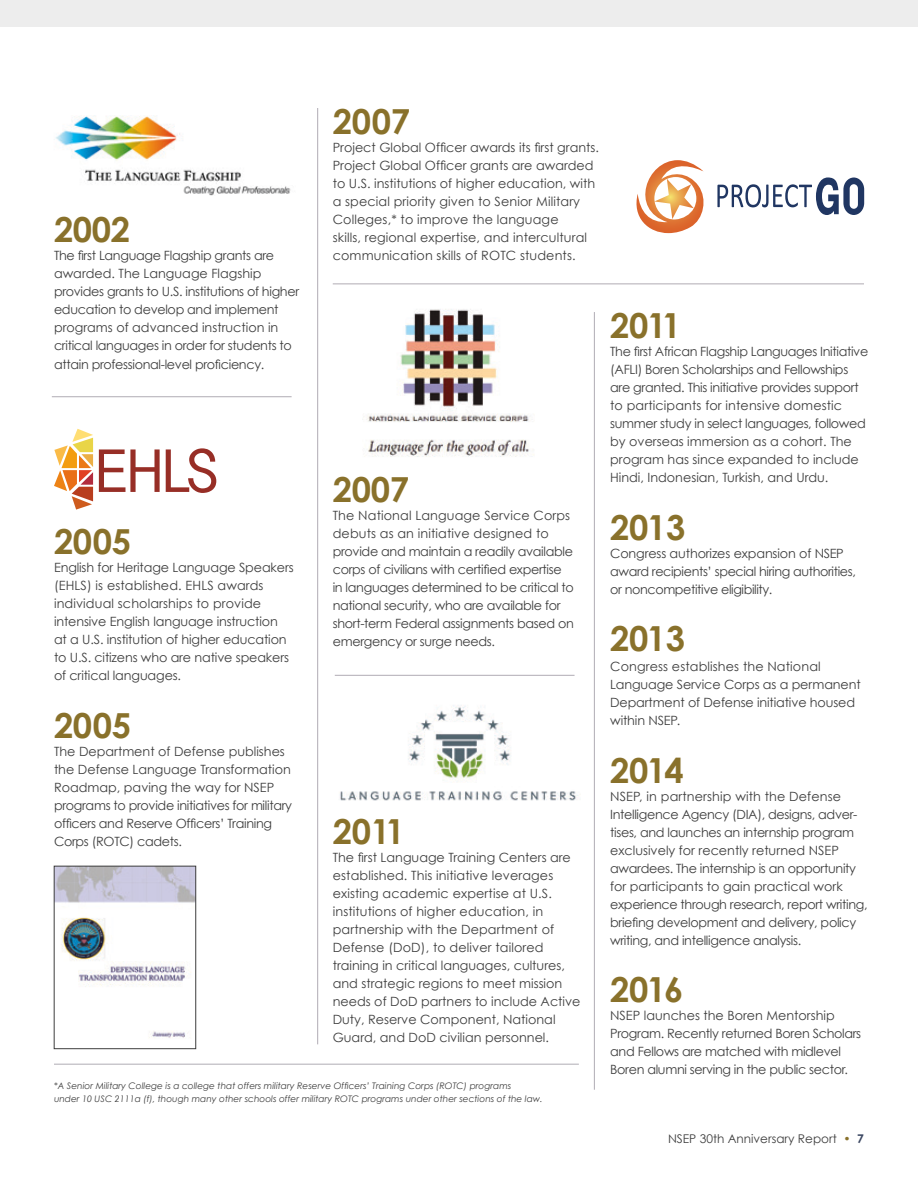
<style>
.page{position:relative;width:918px;height:1188px;background:#fff}
.page>*{position:absolute;margin:0;border:0;box-sizing:border-box;transform-origin:0 0}
.t1{font:700 34.5px "Century Gothic";letter-spacing:-.01em;color:#89712b}
.t2{font:12.75px/18px "Century Gothic";letter-spacing:-.01em;color:#3d3d3d}
.t3{font:12.75px/18px "Century Gothic";letter-spacing:.01em;color:#3d3d3d}
.t4{font:12.75px/18px "Century Gothic";letter-spacing:-.03em;color:#3d3d3d}
.t5{font:12px "Century Gothic";color:#3d3d3d}
.t6{font:italic 9px/13.5px "Century Gothic";color:#3d3d3d}
.s1{font-style:normal}
.s2{color:#89712b}
.s3{font-weight:700;color:#3a4661}
</style>
<div class="page">
<div style="left:0;top:0;width:918px;height:27px;background:#ededed"></div>
<hr style="left:317px;top:108px;width:1px;height:936px;background:#b0acb4">
<hr style="left:594px;top:312px;width:1px;height:778px;background:#b0acb4">
<img style="left:55px;top:115px;width:236px;height:80px">
<svg style="left:54px;top:429px;width:106px;height:81px"></svg>
<svg style="left:166px;top:448px;width:50px;height:45px"></svg>
<hr style="left:52px;top:396px;width:240px;height:1px;background:#b0acb4">
<svg style="left:636px;top:160px;width:68px;height:73px"></svg>
<svg style="left:717px;top:177px;width:147px;height:38px"></svg>
<hr style="left:333px;top:284px;width:531px;height:1px;background:#b0acb4">
<img style="left:366px;top:309px;width:168px;height:148px">
<img style="left:340px;top:705px;width:238px;height:96px">
<hr style="left:335px;top:675px;width:240px;height:1px;background:#b0acb4">
<hr style="left:54px;top:1064px;width:525px;height:1px;background:#b0acb4">
<img style="left:56px;top:868px;width:138px;height:170px">
<div style="left:54px;top:866px;width:142px;height:183px;border:1px solid #3d3d3d"></div>
<h1 class="t1" style="left:54px;top:208px;width:78px">2002</h1>
<p class="t2" style="left:54px;top:246px;width:247px">The first Language Flagship grants are awarded. The Language Flagship provides grants to U.S. institutions of higher education to develop and implement programs of advanced instruction in critical languages in order for students to</p>
<p class="t2" style="left:54px;top:356px;width:212px">attain professional-level proficiency.</p>
<h1 class="t1" style="left:333px;top:100px;width:79px">2007</h1>
<p class="t3" style="left:333px;top:138px;width:268px">Project Global Officer awards its first grants.<br>Project Global Officer grants are awarded to U.S. institutions of higher education, with a special priority given to Senior Military Colleges,* to improve the language<br>skills, regional expertise, and intercultural communication skills of ROTC students.</p>
<h1 class="t1" style="left:54px;top:520px;width:79px">2005</h1>
<p class="t2" style="left:54px;top:558px;width:241px">English for Heritage Language Speakers (EHLS) is established. EHLS awards individual scholarships to provide intensive English language instruction at a U.S. institution of higher education to U.S. citizens who are native speakers of critical languages.</p>
<h1 class="t1" style="left:54px;top:704px;width:79px">2005</h1>
<p class="t2" style="left:54px;top:742px;width:240px">The Department of Defense publishes the Defense Language Transformation Roadmap, paving the way for NSEP programs to provide initiatives for military officers and Reserve Officers’ Training Corps (ROTC) cadets.</p>
<h1 class="t1" style="left:333px;top:468px;width:78px">2007</h1>
<p class="t2" style="left:333px;top:506px;width:243px">The National Language Service Corps debuts as an initiative designed to provide and maintain a readily available corps of civilians with certified expertise in languages determined to be critical to national security, who are available for short-term Federal assignments based on emergency or surge needs.</p>
<h1 class="t1" style="left:333px;top:810px;width:74px">2011</h1>
<p class="t2" style="left:333px;top:849px;width:249px">The first Language Training Centers are established. This initiative leverages existing academic expertise at U.S. institutions of higher education, in partnership with the Department of Defense (DoD), to deliver tailored training in critical languages, cultures, and strategic regions to meet mission needs of DoD partners to include Active Duty, Reserve Component, National Guard, and DoD civilian personnel.</p>
<p class="t6" style="left:54px;top:1079px;width:490px"><span class="s1">*</span>A Senior Military College is a college that offers military Reserve Officers’ Training Corps (ROTC) programs<br>under 10 USC 2111a (f), though many other schools offer military ROTC programs under other sections of the law.</p>
<h1 class="t1" style="left:610px;top:304px;width:73px">2011</h1>
<p class="t2" style="left:610px;top:342px;width:260px">The first African Flagship Languages Initiative (AFLI) Boren Scholarships and Fellowships are granted. This initiative provides support to participants for intensive domestic summer study in select languages, followed by overseas immersion as a cohort. The program has since expanded to include Hindi, Indonesian, Turkish, and Urdu.</p>
<h1 class="t1" style="left:610px;top:505px;width:77px">2013</h1>
<p class="t4" style="left:610px;top:544px;width:247px">Congress authorizes expansion of NSEP award recipients’ special hiring authorities, or noncompetitive eligibility.</p>
<h1 class="t1" style="left:610px;top:617px;width:76px">2013</h1>
<p class="t2" style="left:610px;top:657px;width:252px">Congress establishes the National<br>Language Service Corps as a permanent<br>Department of Defense initiative housed within NSEP.</p>
<h1 class="t1" style="left:610px;top:748px;width:75px">2014</h1>
<p class="t2" style="left:610px;top:787px;width:259px">NSEP, in partnership with the Defense Intelligence Agency (DIA), designs, adver&shy;tises, and launches an internship program exclusively for recently returned NSEP awardees. The internship is an opportunity for participants to gain practical work experience through research, report writing, briefing development and delivery, policy writing, and intelligence analysis.</p>
<h1 class="t1" style="left:610px;top:968px;width:75px">2016</h1>
<p class="t2" style="left:610px;top:1007px;width:253px">NSEP launches the Boren Mentorship Program. Recently returned Boren Scholars and Fellows are matched with midlevel Boren alumni serving in the public sector.</p>
<p class="t5" style="left:668px;top:1131px;width:197px">NSEP 30th Anniversary Report <span class="s2">•</span> <span class="s3">7</span></p>
</div>
